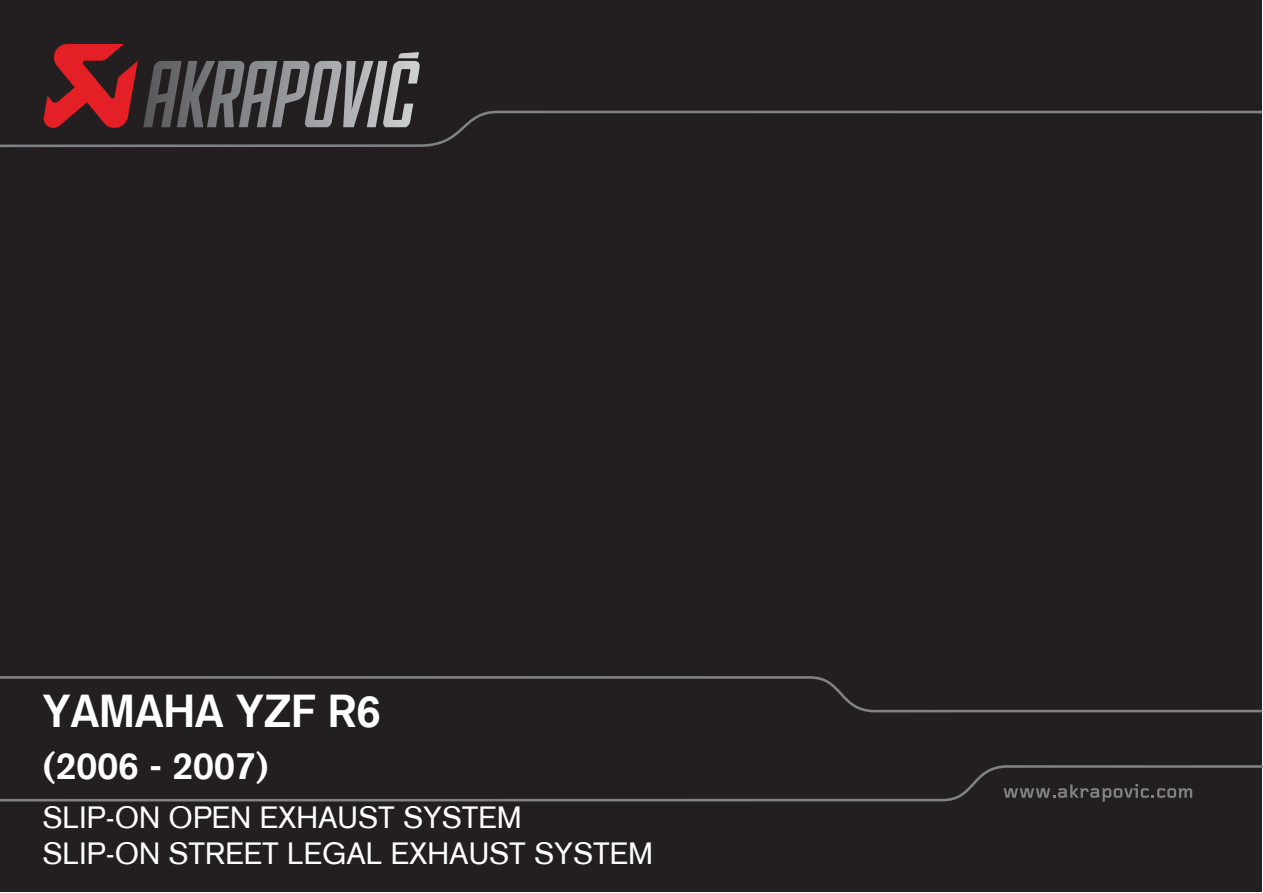
<style>
.page{position:relative;width:1263px;height:893px;background:#fff}
.page>*{position:absolute;margin:0;border:0;box-sizing:border-box;transform-origin:0 0}
.t1{font:700 45px "Akzidenz Grotesk";color:#fff}
.t2{font:700 37.5px "Akzidenz Grotesk";color:#fff}
.t3{font:30px/36px "Akzidenz Grotesk";color:#fff}
</style>
<div class="page">
<div style="left:1px;top:1px;width:1261px;height:891px;background:#231f20"></div>
<svg style="left:0;top:109px;width:1263px;height:39px"></svg>
<svg style="left:0;top:675px;width:1263px;height:39px"></svg>
<svg style="left:0;top:764px;width:1263px;height:39px"></svg>
<svg style="left:1003px;top:784px;width:189px;height:18px"></svg>
<svg style="left:43px;top:44px;width:377px;height:88px"></svg>
<p class="t1" style="left:43px;top:684px;width:340px">YAMAHA YZF R6</p>
<p class="t2" style="left:43px;top:744px;width:228px">(2006 - 2007)</p>
<p class="t3" style="left:43px;top:799px;width:612px">SLIP-ON OPEN EXHAUST SYSTEM<br>SLIP-ON STREET LEGAL EXHAUST SYSTEM</p>
</div>
